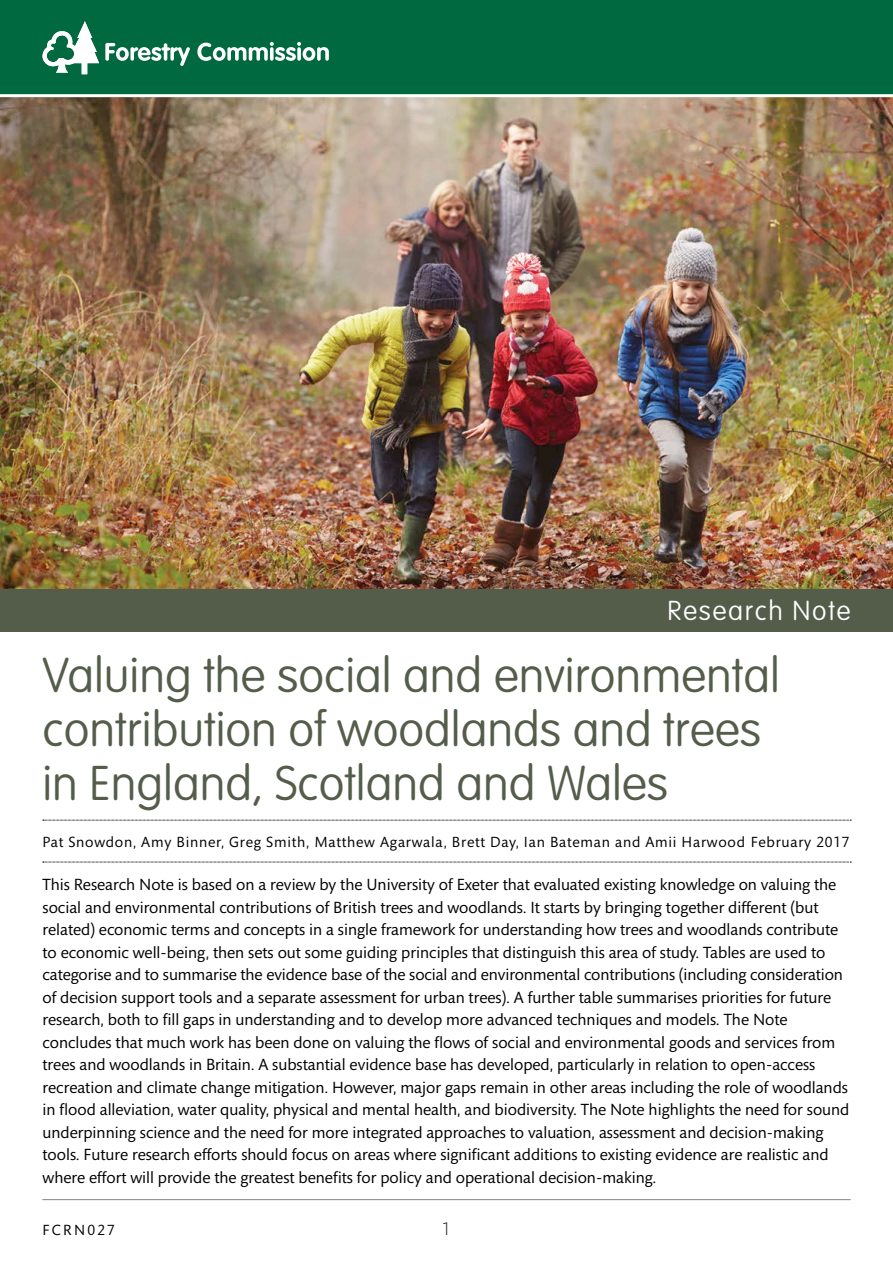
<style>
.page{position:relative;width:893px;height:1263px;background:#fff}
.page>*{position:absolute;margin:0;border:0;box-sizing:border-box;transform-origin:0 0}
.fc-h-cover-title{font:100 48px/54px "VAG Rounded";color:#545c4a}
.fc-h-cover-category{font:100 27px "VAG Rounded";letter-spacing:.06em;color:#fff}
.fc-f-pg-number-cente{font:300 18px "Mundo Sans";color:#000}
.fc-body-cover{font:16.5px/22.5px "Mundo Sans";color:#000}
.fc-h-byline-date{font:15px "Mundo Sans";letter-spacing:.05em;color:#000}
.fc-f-stock-code{font:15px "Mundo Sans";letter-spacing:.15em;color:#000}
</style>
<div class="page">
<hr style="left:43px;top:1199px;width:807px;height:1px;background:#939598">
<svg style="left:43px;top:820px;width:808px;height:1px"></svg>
<svg style="left:43px;top:862px;width:808px;height:1px"></svg>
<img style="left:0;top:97px;width:893px;height:492px">
<div style="left:0;top:0;width:893px;height:96px;background:#00693f"></div>
<svg style="left:105px;top:43px;width:85px;height:23px"></svg>
<svg style="left:197px;top:42px;width:132px;height:19px"></svg>
<svg style="left:43px;top:21px;width:56px;height:53px"></svg>
<hr style="left:0;top:94px;width:893px;height:3px;background:#fff">
<div style="left:0;top:589px;width:893px;height:42px;background:#545c4a"></div>
<p class="fc-h-cover-category" style="left:668px;top:595px;width:184px">Research Note</p>
<p class="fc-h-cover-title" style="left:43px;top:648px;width:739px">Valuing the social and environmental contribution of woodlands and trees in England, Scotland and Wales</p>
<p class="fc-h-byline-date" style="left:43px;top:834px;width:808px">Pat Snowdon, Amy Binner, Greg Smith, Matthew Agarwala, Brett Day, Ian Bateman and Amii Harwood February 2017</p>
<p class="fc-body-cover" style="left:43px;top:874px;width:808px">This Research Note is based on a review by the University of Exeter that evaluated existing knowledge on valuing the social and environmental contributions of British trees and woodlands. It starts by bringing together different (but related) economic terms and concepts in a single framework for understanding how trees and woodlands contribute to economic well-being, then sets out some guiding principles that distinguish this area of study. Tables are used to categorise and to summarise the evidence base of the social and environmental contributions (including consideration of decision support tools and a separate assessment for urban trees). A further table summarises priorities for future research, both to fill gaps in understanding and to develop more advanced techniques and models. The Note concludes that much work has been done on valuing the flows of social and environmental goods and services from trees and woodlands in Britain. A substantial evidence base has developed, particularly in relation to open-access recreation and climate change mitigation. However, major gaps remain in other areas including the role of woodlands in flood alleviation, water quality, physical and mental health, and biodiversity. The Note highlights the need for sound underpinning science and the need for more integrated approaches to valuation, assessment and decision-making tools. Future research efforts should focus on areas where significant additions to existing evidence are realistic and where effort will provide the greatest benefits for policy and operational decision-making.</p>
<p class="fc-f-stock-code" style="left:43px;top:1222px;width:74px">FCRN027</p>
<p class="fc-f-pg-number-cente" style="left:442px;top:1219px;width:11px">1</p>
</div>
